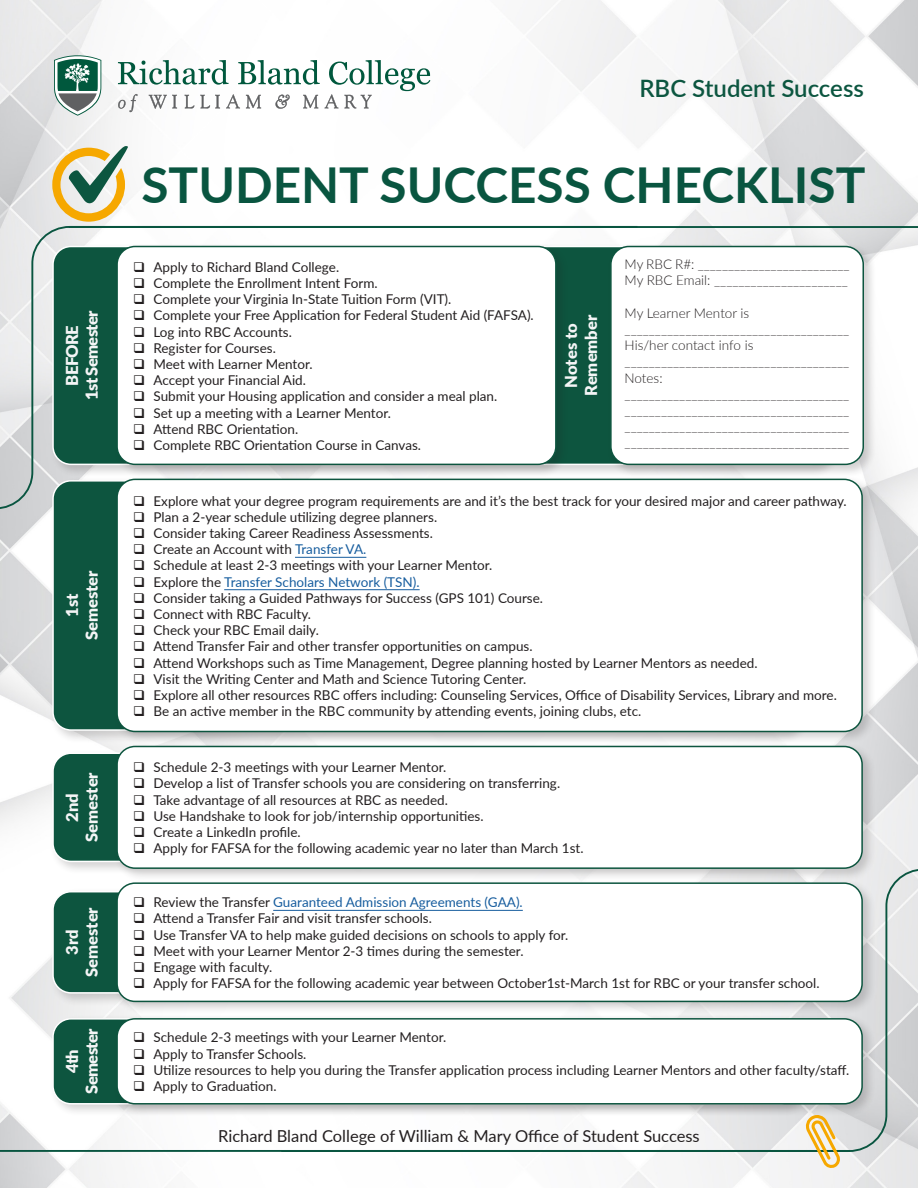
<style>
.page{position:relative;width:918px;height:1188px;background:#fff}
.page>*{position:absolute;margin:0;border:0;box-sizing:border-box;transform-origin:0 0}
.t1{font:700 49.5px "Lato";color:#095540}
.t2{font:600 24px "Lato";color:#0c5640}
.t3{font:900 16.5px "Lato";letter-spacing:-.005em;color:#f4f5f6}
.t4{font:16.5px "Lato";color:#231f20}
.t5{font:900 16.5px "Lato";letter-spacing:-.04em;color:#f4f5f6}
.t6{font:13.5px "Lato";color:#231f20}
.t7{font:300 13.5px/16.2px "Lato";color:#231f20;text-align:justify}
.t8{font:13.5px "Lato";color:#175d9e}
.s1{color:#175d9e}
.s2{color:#231f20}
</style>
<div class="page">
<img style="left:0;top:0;width:918px;height:1188px">
<svg style="left:118px;top:60px;width:312px;height:52px"></svg>
<svg style="left:54px;top:54px;width:47px;height:62px"></svg>
<div style="left:53px;top:481px;width:745px;height:249px;background:#0d553f;border-radius:18px"></div>
<div style="left:113px;top:475px;width:763px;height:270px;background:#231f20;opacity:.2"></div>
<div style="left:117px;top:479px;width:745px;height:252px;background:#fff;border-radius:18px"></div>
<div style="left:116px;top:479px;width:747px;height:253px;border:2px solid #0d553f;border-radius:18px"></div>
<hr style="left:295px;top:557px;width:71px;height:1px;background:#175d9e">
<hr style="left:224px;top:589px;width:196px;height:1px;background:#175d9e">
<div style="left:53px;top:753px;width:745px;height:108px;background:#0d553f;border-radius:18px"></div>
<div style="left:113px;top:742px;width:763px;height:140px;background:#231f20;opacity:.2"></div>
<div style="left:117px;top:746px;width:745px;height:122px;background:#fff;border-radius:18px"></div>
<div style="left:116px;top:746px;width:747px;height:123px;border:2px solid #0d553f;border-radius:18px"></div>
<div style="left:53px;top:892px;width:745px;height:101px;background:#0d553f;border-radius:18px"></div>
<div style="left:113px;top:879px;width:763px;height:136px;background:#231f20;opacity:.2"></div>
<div style="left:117px;top:883px;width:745px;height:118px;background:#fff;border-radius:18px"></div>
<hr style="left:273px;top:910px;width:250px;height:1px;background:#175d9e">
<div style="left:53px;top:1019px;width:745px;height:85px;background:#0d553f;border-radius:18px"></div>
<div style="left:113px;top:1015px;width:763px;height:102px;background:#231f20;opacity:.2"></div>
<div style="left:117px;top:1019px;width:745px;height:85px;background:#fff;border-radius:18px"></div>
<hr style="left:69px;top:226px;width:849px;height:2px;background:#095540">
<svg style="left:0;top:225px;width:639px;height:285px"></svg>
<hr style="left:0;top:1150px;width:850px;height:2px;background:#095540">
<svg style="left:279px;top:868px;width:639px;height:285px"></svg>
<div style="left:53px;top:247px;width:776px;height:217px;background:#0d553f;border-radius:18px"></div>
<div style="left:113px;top:243px;width:456px;height:235px;background:#231f20;opacity:.2"></div>
<div style="left:117px;top:247px;width:439px;height:217px;background:#fff;border-radius:18px"></div>
<div style="left:116px;top:246px;width:441px;height:219px;border:2px solid #0d553f;border-radius:18px"></div>
<div style="left:607px;top:243px;width:270px;height:235px;background:#231f20;opacity:.2"></div>
<div style="left:611px;top:247px;width:252px;height:217px;background:#fff;border-radius:18px"></div>
<div style="left:610px;top:246px;width:254px;height:219px;border:2px solid #0d553f;border-radius:18px"></div>
<svg style="left:804px;top:1113px;width:38px;height:57px"></svg>
<svg style="left:52px;top:144px;width:77px;height:78px"></svg>
<svg style="left:134px;top:496px;width:10px;height:10px"></svg>
<p class="t5" style="left:79px;top:400px;width:91px;rotate:-90deg">1st Semester</p>
<p class="t3" style="left:60px;top:386px;width:62px;rotate:-90deg">BEFORE</p>
<p class="t3" style="left:79px;top:640px;width:71px;rotate:-90deg">Semester</p>
<p class="t3" style="left:60px;top:617px;width:25px;rotate:-90deg">1st</p>
<p class="t3" style="left:79px;top:842px;width:71px;rotate:-90deg">Semester</p>
<p class="t3" style="left:60px;top:822px;width:30px;rotate:-90deg">2nd</p>
<p class="t3" style="left:79px;top:977px;width:71px;rotate:-90deg">Semester</p>
<p class="t3" style="left:60px;top:955px;width:27px;rotate:-90deg">3rd</p>
<p class="t5" style="left:79px;top:1094px;width:67px;rotate:-90deg">Semester</p>
<p class="t3" style="left:60px;top:1073px;width:25px;rotate:-90deg">4th</p>
<p class="t2" style="left:639px;top:71px;width:226px">RBC Student Success</p>
<p class="t1" style="left:142px;top:149px;width:725px">STUDENT SUCCESS CHECKLIST</p>
<p class="t6" style="left:154px;top:257px;width:187px">Apply to Richard Bland College.</p>
<p class="t6" style="left:154px;top:273px;width:226px">Complete the Enrollment Intent Form.</p>
<p class="t6" style="left:154px;top:290px;width:299px">Complete your Virginia In-State Tuition Form (VIT).</p>
<p class="t6" style="left:154px;top:306px;width:382px">Complete your Free Application for Federal Student Aid (FAFSA).</p>
<p class="t6" style="left:154px;top:322px;width:140px">Log into RBC Accounts.</p>
<p class="t6" style="left:154px;top:338px;width:124px">Register for Courses.</p>
<p class="t6" style="left:154px;top:354px;width:161px">Meet with Learner Mentor.</p>
<p class="t6" style="left:154px;top:371px;width:154px">Accept your Financial Aid.</p>
<p class="t6" style="left:154px;top:387px;width:345px">Submit your Housing application and consider a meal plan.</p>
<p class="t6" style="left:154px;top:403px;width:239px">Set up a meeting with a Learner Mentor.</p>
<p class="t6" style="left:154px;top:419px;width:146px">Attend RBC Orientation.</p>
<p class="t6" style="left:154px;top:435px;width:269px">Complete RBC Orientation Course in Canvas.</p>
<p class="t3" style="left:559px;top:388px;width:66px;rotate:-90deg">Notes to</p>
<p class="t3" style="left:579px;top:396px;width:82px;rotate:-90deg">Remember</p>
<p class="t7" style="left:625px;top:256px;width:227px">My RBC R#: _________________________</p>
<p class="t7" style="left:625px;top:272px;width:225px">My RBC Email: ______________________</p>
<p class="t7" style="left:625px;top:304px;width:126px">My Learner Mentor is</p>
<p class="t7" style="left:625px;top:321px;width:226px">_____________________________________</p>
<p class="t7" style="left:625px;top:337px;width:130px">His/her contact info is</p>
<p class="t7" style="left:625px;top:353px;width:226px">_____________________________________</p>
<p class="t7" style="left:625px;top:369px;width:40px">Notes:</p>
<p class="t7" style="left:625px;top:385px;width:226px">_____________________________________ _____________________________________ _____________________________________ _____________________________________</p>
<p class="t6" style="left:154px;top:491px;width:695px">Explore what your degree program requirements are and it’s the best track for your desired major and career pathway.</p>
<p class="t6" style="left:154px;top:507px;width:285px">Plan a 2-year schedule utilizing degree planners.</p>
<p class="t6" style="left:154px;top:523px;width:281px">Consider taking Career Readiness Assessments.</p>
<p class="t6" style="left:154px;top:540px;width:214px">Create an Account with <span class="s1">Transfer VA.</span></p>
<p class="t6" style="left:154px;top:556px;width:340px">Schedule at least 2-3 meetings with your Learner Mentor.</p>
<p class="t8" style="left:154px;top:572px;width:268px"><span class="s2">Explore the</span> Transfer Scholars Network (TSN).</p>
<p class="t6" style="left:154px;top:588px;width:391px">Consider taking a Guided Pathways for Success (GPS 101) Course.</p>
<p class="t6" style="left:154px;top:604px;width:159px">Connect with RBC Faculty.</p>
<p class="t6" style="left:154px;top:621px;width:167px">Check your RBC Email daily.</p>
<p class="t6" style="left:154px;top:637px;width:381px">Attend Transfer Fair and other transfer opportunities on campus.</p>
<p class="t6" style="left:154px;top:653px;width:606px">Attend Workshops such as Time Management, Degree planning hosted by Learner Mentors as needed.</p>
<p class="t6" style="left:154px;top:669px;width:374px">Visit the Writing Center and Math and Science Tutoring Center.</p>
<p class="t6" style="left:154px;top:685px;width:685px">Explore all other resources RBC offers including: Counseling Services, Office of Disability Services, Library and more.</p>
<p class="t6" style="left:154px;top:702px;width:489px">Be an active member in the RBC community by attending events, joining clubs, etc.</p>
<p class="t6" style="left:154px;top:758px;width:294px">Schedule 2-3 meetings with your Learner Mentor.</p>
<p class="t6" style="left:154px;top:774px;width:408px">Develop a list of Transfer schools you are considering on transferring.</p>
<p class="t6" style="left:154px;top:790px;width:296px">Take advantage of all resources at RBC as needed.</p>
<p class="t6" style="left:154px;top:806px;width:332px">Use Handshake to look for job/internship opportunities.</p>
<p class="t6" style="left:154px;top:822px;width:149px">Create a LinkedIn profile.</p>
<p class="t6" style="left:154px;top:839px;width:432px">Apply for FAFSA for the following academic year no later than March 1st.</p>
<p class="t8" style="left:154px;top:893px;width:371px"><span class="s2">Review the Transfer</span> Guaranteed Admission Agreements (GAA).</p>
<p class="t6" style="left:154px;top:909px;width:280px">Attend a Transfer Fair and visit transfer schools.</p>
<p class="t6" style="left:154px;top:925px;width:416px">Use Transfer VA to help make guided decisions on schools to apply for.</p>
<p class="t6" style="left:154px;top:941px;width:372px">Meet with your Learner Mentor 2-3 times during the semester.</p>
<p class="t6" style="left:154px;top:957px;width:120px">Engage with faculty.</p>
<p class="t6" style="left:154px;top:974px;width:668px">Apply for FAFSA for the following academic year between October1st-March 1st for RBC or your transfer school.</p>
<p class="t6" style="left:154px;top:1028px;width:294px">Schedule 2-3 meetings with your Learner Mentor.</p>
<p class="t6" style="left:154px;top:1044px;width:154px">Apply to Transfer Schools.</p>
<p class="t6" style="left:154px;top:1060px;width:697px">Utilize resources to help you during the Transfer application process including Learner Mentors and other faculty/staff.</p>
<p class="t6" style="left:154px;top:1076px;width:125px">Apply to Graduation.</p>
<p class="t4" style="left:218px;top:1124px;width:483px">Richard Bland College of William &amp; Mary Office of Student Success</p>
</div>
